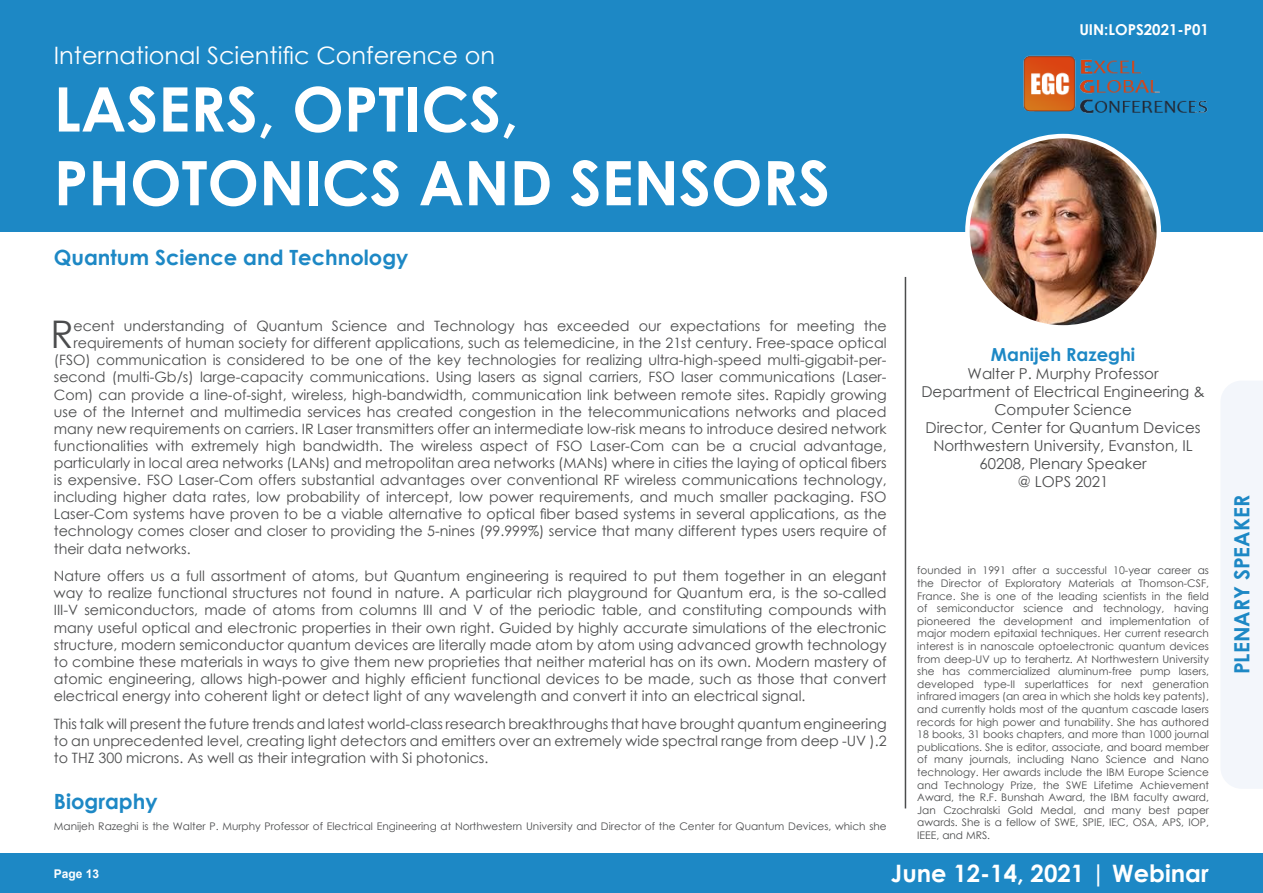
<style>
.page{position:relative;width:1263px;height:893px;background:#fff}
.page>*{position:absolute;margin:0;border:0;box-sizing:border-box;transform-origin:0 0}
.t1{font:700 61.5px/73.7px "Century Gothic";color:#fff}
.t2{font:38.1px "Century Gothic";color:#4b4c4d}
.t3{font:24px "Century Gothic";color:#fff}
.t4{font:700 24px "Century Gothic";color:#fff}
.t5{font:700 21px "Century Gothic";color:#1d88c5}
.t6{font:700 18px "Century Gothic";color:#1d88c5}
.t7{font:15px/18px "Century Gothic";color:#4b4c4d;text-align:center}
.t8{font:700 15px "Century Gothic";color:#fff}
.t9{font:14.25px/17.1px "Century Gothic";color:#4b4c4d;text-align:justify}
.t10{font:700 12px "Arial";color:#fff}
.t11{font:10.5px/12.6px "Century Gothic";color:#4b4c4d;text-align:justify}
</style>
<div class="page">
<div style="left:0;top:0;width:1263px;height:232px;background:#1d88c5"></div>
<img style="left:1023px;top:55px;width:185px;height:59px">
<div style="left:0;top:854px;width:1263px;height:39px;background:#1d88c5"></div>
<img style="left:969px;top:136px;width:188px;height:189px">
<div style="left:965px;top:134px;width:196px;height:196px;border:4px solid #fff;border-radius:50%"></div>
<hr style="left:905px;top:277px;width:1px;height:531px;background:#4b4c4d">
<div style="left:1221px;top:381px;width:42px;height:407px;background:#f3f6fb"></div>
<h3 class="t3" style="left:54px;top:39px;width:443px">International Scientific Conference on</h3>
<h1 class="t1" style="left:54px;top:70px;width:778px">LASERS, OPTICS,<br>PHOTONICS AND SENSORS</h1>
<p class="t5" style="left:54px;top:241px;width:356px">Quantum Science and Technology</p>
<p class="t2" style="left:50px;top:308px;width:25px">R</p>
<p class="t9" style="left:73px;top:317px;width:815px">ecent understanding of Quantum Science and Technology has exceeded our expectations for meeting the</p>
<p class="t9" style="left:73px;top:334px;width:815px">requirements of human society for different applications, such as telemedicine, in the 21st century. Free-space optical</p>
<p class="t9" style="left:54px;top:351px;width:834px">(FSO) communication is considered to be one of the key technologies for realizing ultra-high-speed multi-gigabit-per-</p>
<p class="t9" style="left:54px;top:369px;width:834px">second (multi-Gb/s) large-capacity communications. Using lasers as signal carriers, FSO laser communications (Laser-</p>
<p class="t9" style="left:54px;top:386px;width:834px">Com) can provide a line-of-sight, wireless, high-bandwidth, communication link between remote sites. Rapidly growing</p>
<p class="t9" style="left:54px;top:403px;width:834px">use of the Internet and multimedia services has created congestion in the telecommunications networks and placed</p>
<p class="t9" style="left:54px;top:420px;width:834px">many new requirements on carriers. IR Laser transmitters offer an intermediate low-risk means to introduce desired network</p>
<p class="t9" style="left:54px;top:437px;width:834px">functionalities with extremely high bandwidth. The wireless aspect of FSO Laser-Com can be a crucial advantage,</p>
<p class="t9" style="left:54px;top:454px;width:834px">particularly in local area networks (LANs) and metropolitan area networks (MANs) where in cities the laying of optical fibers</p>
<p class="t9" style="left:54px;top:471px;width:834px">is expensive. FSO Laser-Com offers substantial advantages over conventional RF wireless communications technology,</p>
<p class="t9" style="left:54px;top:488px;width:834px">including higher data rates, low probability of intercept, low power requirements, and much smaller packaging. FSO</p>
<p class="t9" style="left:54px;top:505px;width:834px">Laser-Com systems have proven to be a viable alternative to optical fiber based systems in several applications, as the</p>
<p class="t9" style="left:54px;top:522px;width:834px">technology comes closer and closer to providing the 5-nines (99.999%) service that many different types users require of</p>
<p class="t9" style="left:54px;top:540px;width:138px">their data networks.</p>
<p class="t9" style="left:54px;top:567px;width:834px">Nature offers us a full assortment of atoms, but Quantum engineering is required to put them together in an elegant way to realize functional structures not found in nature. A particular rich playground for Quantum era, is the so-called III-V semiconductors, made of atoms from columns III and V of the periodic table, and constituting compounds with many useful optical and electronic properties in their own right. Guided by highly accurate simulations of the electronic structure, modern semiconductor quantum devices are literally made atom by atom using advanced growth technology to combine these materials in ways to give them new proprieties that neither material has on its own. Modern mastery of atomic engineering, allows high-power and highly efficient functional devices to be made, such as those that convert electrical energy into coherent light or detect light of any wavelength and convert it into an electrical signal.</p>
<p class="t9" style="left:54px;top:715px;width:834px">This talk will present the future trends and latest world-class research breakthroughs that have brought quantum engineering to an unprecedented level, creating light detectors and emitters over an extremely wide spectral range from deep -UV ).2 to THZ 300 microns. As well as their integration with Si photonics.</p>
<p class="t5" style="left:54px;top:786px;width:105px">Biography</p>
<p class="t11" style="left:54px;top:820px;width:834px">Manijeh Razeghi is the Walter P. Murphy Professor of Electrical Engineering at Northwestern University and Director of the Center for Quantum Devices, which she</p>
<p class="t8" style="left:1079px;top:18px;width:131px">UIN:LOPS2021-P01</p>
<p class="t6" style="left:991px;top:341px;width:146px">Manijeh Razeghi</p>
<p class="t7" style="left:968px;top:364px;width:192px">Walter P. Murphy Professor</p>
<p class="t7" style="left:921px;top:382px;width:285px">Department of Electrical Engineering &amp;<br>Computer Science</p>
<p class="t7" style="left:925px;top:418px;width:277px">Director, Center for Quantum Devices</p>
<p class="t7" style="left:933px;top:436px;width:261px">Northwestern University, Evanston, IL<br>60208, Plenary Speaker<br>@ LOPS 2021</p>
<p class="t11" style="left:917px;top:564px;width:293px">founded in 1991 after a successful 10-year career as the Director of Exploratory Materials at Thomson-CSF, France. She is one of the leading scientists in the field of semiconductor science and technology, having pioneered the development and implementation of major modern epitaxial techniques. Her current research interest is in nanoscale optoelectronic quantum devices from deep-UV up to terahertz. At Northwestern University she has commercialized aluminum-free pump lasers, developed type-II superlattices for next generation infrared imagers (an area in which she holds key patents), and currently holds most of the quantum cascade lasers records for high power and tunability. She has authored 18 books, 31 books chapters, and more than 1000 journal publications. She is editor, associate, and board member of many journals, including Nano Science and Nano technology. Her awards include the IBM Europe Science and Technology Prize, the SWE Lifetime Achievement Award, the R.F. Bunshah Award, the IBM faculty award, Jan Czochralski Gold Medal, and many best paper awards. She is a fellow of SWE, SPIE, IEC, OSA, APS, IOP, IEEE, and MRS.</p>
<p class="t10" style="left:54px;top:865px;width:47px">Page 13</p>
<h3 class="t4" style="left:891px;top:855px;width:319px">June 12-14, 2021 | Webinar</h3>
<p class="t5" style="left:1226px;top:674px;width:181px;rotate:-90deg">PLENARY SPEAKER</p>
</div>
